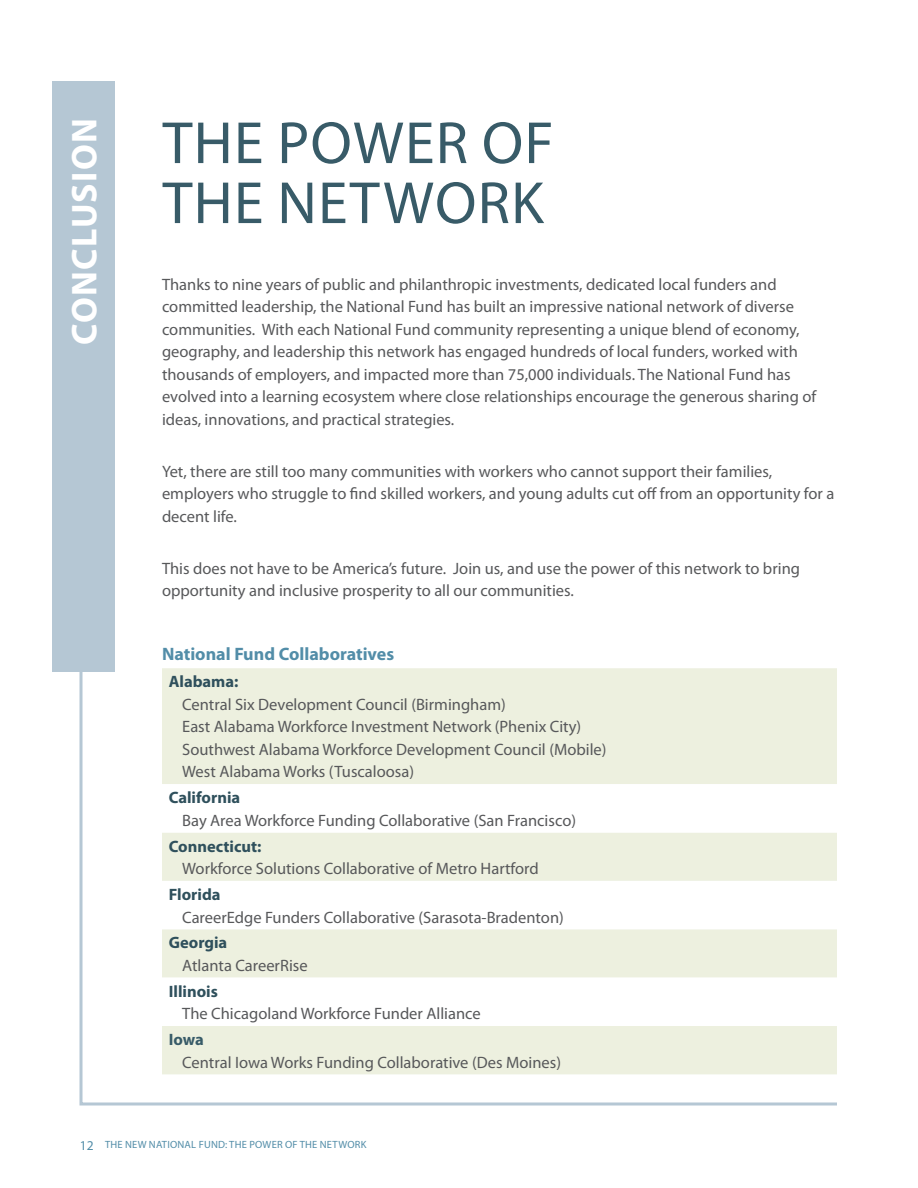
<style>
.page{position:relative;width:918px;height:1188px;background:#fff}
.page>*{position:absolute;margin:0;border:0;box-sizing:border-box;transform-origin:0 0}
.t1{font:60px/60px "Myriad Pro";letter-spacing:.02em;color:#385b68}
.Section_Identifier{font:700 36px "Myriad Pro";letter-spacing:.035em;color:#fff}
.t2{font:700 18px "Myriad Pro";color:#528da8}
.Body_Copy_1st_Para{font:16.5px/22.5px "Myriad Pro";color:#57585a}
.Table_Copy_copy{font:16.5px "Myriad Pro";color:#57585a}
.Table_States{font:700 16.5px "Myriad Pro";color:#2f505c}
.Table_States-2{font:700 16.5px "Myriad Pro";color:#385b68}
.t3{font:10.5px "Myriad Pro";letter-spacing:.02em;color:#528da8}
.s1{font-size:13.5px}
</style>
<div class="page">
<svg style="left:79px;top:672px;width:758px;height:434px"></svg>
<div style="left:52px;top:81px;width:63px;height:591px;background:#b5c7d4"></div>
<div style="left:162px;top:668px;width:675px;height:406px;background:#edf0df"></div>
<svg style="left:162px;top:784px;width:675px;height:242px"></svg>
<p class="Section_Identifier" style="left:61px;top:345px;width:228px;rotate:-90deg">CONCLUSION</p>
<h2 class="t1" style="left:163px;top:112px;width:393px">THE POWER OF<br>THE NETWORK</h2>
<p class="Body_Copy_1st_Para" style="left:162px;top:273px;width:656px">Thanks to nine years of public and philanthropic investments, dedicated local funders and committed leadership, the National Fund has built an impressive national network of diverse communities. With each National Fund community representing a unique blend of economy, geography, and leadership this network has engaged hundreds of local funders, worked with thousands of employers, and impacted more than 75,000 individuals. The National Fund has evolved into a learning ecosystem where close relationships encourage the generous sharing of ideas, innovations, and practical strategies.</p>
<p class="Body_Copy_1st_Para" style="left:162px;top:460px;width:674px">Yet, there are still too many communities with workers who cannot support their families, employers who struggle to find skilled workers, and young adults cut off from an opportunity for a decent life.</p>
<p class="Body_Copy_1st_Para" style="left:162px;top:557px;width:640px">This does not have to be America’s future. Join us, and use the power of this network to bring opportunity and inclusive prosperity to all our communities.</p>
<h4 class="t2" style="left:162px;top:642px;width:234px">National Fund Collaboratives</h4>
<p class="Table_States" style="left:169px;top:671px;width:71px">Alabama:</p>
<p class="Table_Copy_copy" style="left:182px;top:694px;width:325px">Central Six Development Council (Birmingham)</p>
<p class="Table_Copy_copy" style="left:182px;top:717px;width:401px">East Alabama Workforce Investment Network (Phenix City)</p>
<p class="Table_Copy_copy" style="left:182px;top:739px;width:426px">Southwest Alabama Workforce Development Council (Mobile)</p>
<p class="Table_Copy_copy" style="left:182px;top:762px;width:233px">West Alabama Works (Tuscaloosa)</p>
<p class="Table_States" style="left:169px;top:787px;width:73px">California</p>
<p class="Table_Copy_copy" style="left:182px;top:810px;width:395px">Bay Area Workforce Funding Collaborative (San Francisco)</p>
<p class="Table_States" style="left:169px;top:835px;width:94px">Connecticut:</p>
<p class="Table_Copy_copy" style="left:182px;top:858px;width:358px">Workforce Solutions Collaborative of Metro Hartford</p>
<p class="Table_States" style="left:169px;top:884px;width:53px">Florida</p>
<p class="Table_Copy_copy" style="left:182px;top:907px;width:383px">CareerEdge Funders Collaborative (Sarasota-Bradenton)</p>
<p class="Table_States" style="left:169px;top:932px;width:60px">Georgia</p>
<p class="Table_Copy_copy" style="left:182px;top:955px;width:127px">Atlanta CareerRise</p>
<p class="Table_States" style="left:169px;top:980px;width:51px">Illinois</p>
<p class="Table_Copy_copy" style="left:182px;top:1004px;width:300px">The Chicagoland Workforce Funder Alliance</p>
<p class="Table_States-2" style="left:169px;top:1029px;width:37px">Iowa</p>
<p class="Table_Copy_copy" style="left:182px;top:1052px;width:380px">Central Iowa Works Funding Collaborative (Des Moines)</p>
<p class="t3" style="left:80px;top:1138px;width:288px"><span class="s1">12</span> THE NEW NATIONAL FUND: THE POWER OF THE NETWORK</p>
</div>
